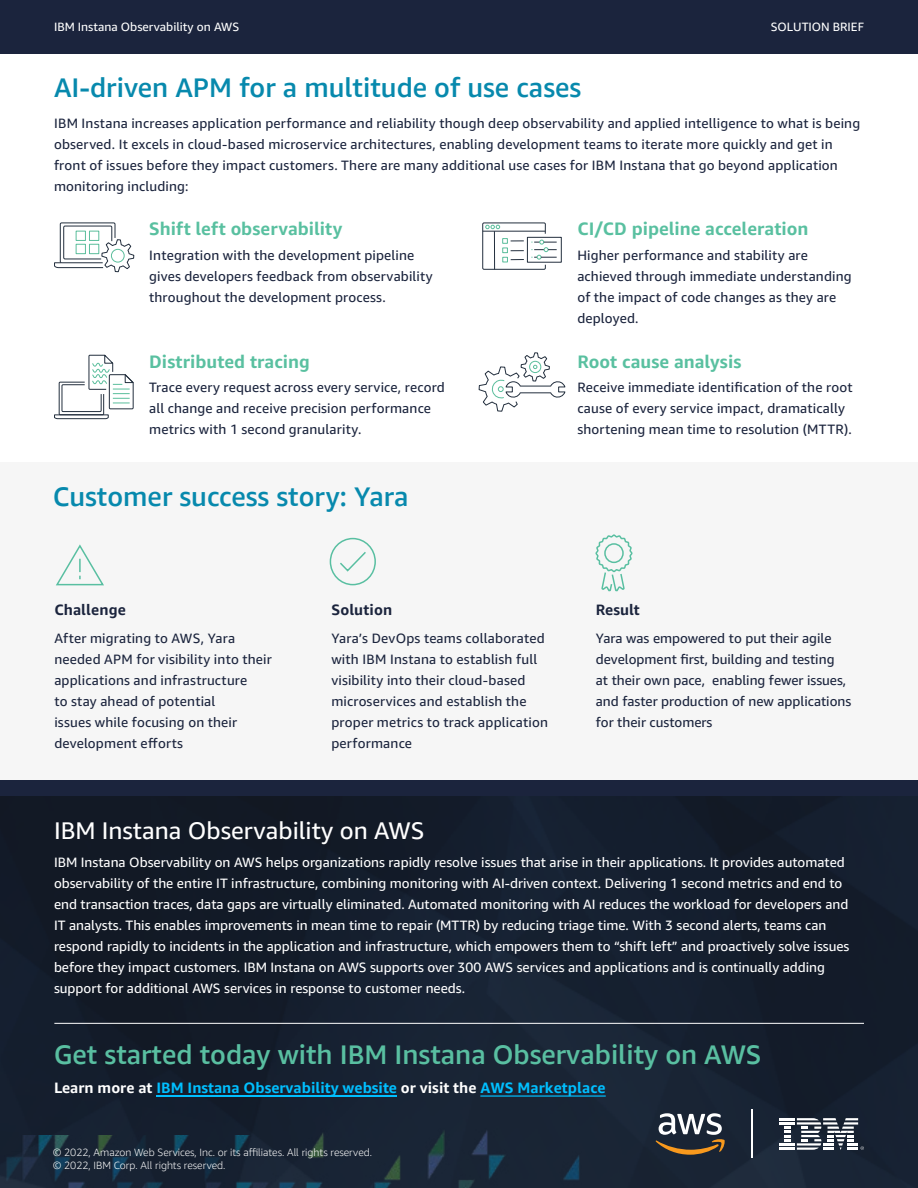
<style>
.page{position:relative;width:918px;height:1188px;background:#fff}
.page>*{position:absolute;margin:0;border:0;box-sizing:border-box;transform-origin:0 0}
.t1{font:500 27px "Amazon Ember";color:#0789ad}
.t2{font:500 27px "Amazon Ember";color:#59bfa1}
.t3{font:24px "Amazon Ember";color:#fff}
.t4{font:700 18px "Amazon Ember";color:#59c0a0}
.t5{font:700 15px "Amazon Ember";color:#00bfff}
.t6{font:700 15px "Amazon Ember";letter-spacing:.005em;color:#1b243d}
.t7{font:13.5px/21px "Amazon Ember";letter-spacing:.015em;color:#1b243d}
.t8{font:13.5px/21px "Amazon Ember";color:#fff}
.t9{font:12px "Amazon Ember";color:#fff}
.t10{font:300 10.5px/12.8px "Amazon Ember";color:#fff}
.s1{color:#fff}
</style>
<div class="page">
<div style="left:0;top:462px;width:918px;height:319px;background:#f6f6f6"></div>
<div style="left:0;top:781px;width:918px;height:407px;background:#1b243d"></div>
<img style="left:1px;top:796px;width:917px;height:392px">
<img style="left:0;top:1136px;width:272px;height:52px">
<div style="left:0;top:0;width:918px;height:54px;background:#1b243d"></div>
<img style="left:272px;top:1128px;width:371px;height:60px">
<hr style="left:480px;top:1095px;width:126px;height:2px;background:#00bfff">
<hr style="left:156px;top:1096px;width:241px;height:1px;background:#00bfff">
<svg style="left:56px;top:544px;width:48px;height:42px"></svg>
<svg style="left:329px;top:537px;width:47px;height:49px"></svg>
<svg style="left:595px;top:534px;width:38px;height:58px"></svg>
<hr style="left:751px;top:1110px;width:2px;height:48px;background:#fff">
<svg style="left:655px;top:1113px;width:70px;height:42px"></svg>
<svg style="left:779px;top:1118px;width:85px;height:32px"></svg>
<svg style="left:54px;top:222px;width:80px;height:50px"></svg>
<div style="left:76px;top:231px;width:10px;height:10px;border:1px solid #5bbe9c"></div>
<div style="left:76px;top:244px;width:10px;height:10px;border:1px solid #5bbe9c"></div>
<div style="left:89px;top:231px;width:10px;height:10px;border:1px solid #5bbe9c"></div>
<div style="left:89px;top:244px;width:10px;height:10px;border:1px solid #5bbe9c"></div>
<svg style="left:54px;top:355px;width:80px;height:64px"></svg>
<hr style="left:494px;top:231px;width:1px;height:38px;background:#232f3e">
<svg style="left:485px;top:225px;width:15px;height:4px"></svg>
<svg style="left:502px;top:236px;width:60px;height:27px"></svg>
<hr style="left:483px;top:231px;width:62px;height:1px;background:#232f3e">
<div style="left:482px;top:222px;width:64px;height:48px;border:1px solid #232f3e"></div>
<svg style="left:479px;top:352px;width:86px;height:60px"></svg>
<hr style="left:54px;top:1023px;width:810px;height:1px;background:#fff">
<p class="t9" style="left:54px;top:19px;width:187px">IBM Instana Observability on AWS</p>
<p class="t9" style="left:771px;top:19px;width:95px">SOLUTION BRIEF</p>
<h1 class="t1" style="left:54px;top:71px;width:529px">AI-driven APM for a multitude of use cases</h1>
<p class="t7" style="left:54px;top:112px;width:808px">IBM Instana increases application performance and reliability though deep observability and applied intelligence to what is being observed. It excels in cloud-based microservice architectures, enabling development teams to iterate more quickly and get in front of issues before they impact customers. There are many additional use cases for IBM Instana that go beyond application monitoring including:</p>
<h3 class="t4" style="left:577px;top:218px;width:233px">CI/CD pipeline acceleration</h3>
<p class="t7" style="left:577px;top:244px;width:276px">Higher performance and stability are achieved through immediate understanding of the impact of code changes as they are deployed.</p>
<h3 class="t4" style="left:577px;top:350px;width:166px">Root cause analysis</h3>
<p class="t7" style="left:577px;top:377px;width:277px">Receive immediate identification of the root cause of every service impact, dramatically shortening mean time to resolution (MTTR).</p>
<h3 class="t4" style="left:149px;top:218px;width:195px">Shift left observability</h3>
<p class="t7" style="left:149px;top:244px;width:285px">Integration with the development pipeline gives developers feedback from observability throughout the development process.</p>
<h3 class="t4" style="left:149px;top:350px;width:162px">Distributed tracing</h3>
<p class="t7" style="left:149px;top:377px;width:297px">Trace every request across every service, record all change and receive precision performance metrics with 1 second granularity.</p>
<h1 class="t1" style="left:53px;top:480px;width:357px">Customer success story: Yara</h1>
<p class="t6" style="left:54px;top:600px;width:73px">Challenge</p>
<p class="t7" style="left:54px;top:628px;width:219px">After migrating to AWS, Yara needed APM for visibility into their applications and infrastructure<br>to stay ahead of potential<br>issues while focusing on their development efforts</p>
<p class="t6" style="left:331px;top:600px;width:62px">Solution</p>
<p class="t7" style="left:331px;top:628px;width:218px">Yara’s DevOps teams collaborated with IBM Instana to establish full visibility into their cloud-based microservices and establish the proper metrics to track application performance</p>
<p class="t6" style="left:596px;top:600px;width:45px">Result</p>
<p class="t7" style="left:596px;top:628px;width:257px">Yara was empowered to put their agile development first, building and testing<br>at their own pace, enabling fewer issues, and faster production of new applications for their customers</p>
<h2 class="t3" style="left:54px;top:816px;width:372px">IBM Instana Observability on AWS</h2>
<p class="t8" style="left:54px;top:852px;width:797px">IBM Instana Observability on AWS helps organizations rapidly resolve issues that arise in their applications. It provides automated observability of the entire IT infrastructure, combining monitoring with AI-driven context. Delivering 1 second metrics and end to end transaction traces, data gaps are virtually eliminated. Automated monitoring with AI reduces the workload for developers and IT analysts. This enables improvements in mean time to repair (MTTR) by reducing triage time. With 3 second alerts, teams can respond rapidly to incidents in the application and infrastructure, which empowers them to “shift left” and proactively solve issues before they impact customers. IBM Instana on AWS supports over 300 AWS services and applications and is continually adding support for additional AWS services in response to customer needs.</p>
<h1 class="t2" style="left:54px;top:1038px;width:709px">Get started today with IBM Instana Observability on AWS</h1>
<p class="t5" style="left:54px;top:1079px;width:553px"><span class="s1">Learn more at</span> IBM Instana Observability website <span class="s1">or visit the</span> AWS Marketplace</p>
<p class="t10" style="left:53px;top:1146px;width:320px">© 2022, Amazon Web Services, Inc. or its affiliates. All rights reserved. © 2022, IBM Corp. All rights reserved.</p>
</div>
